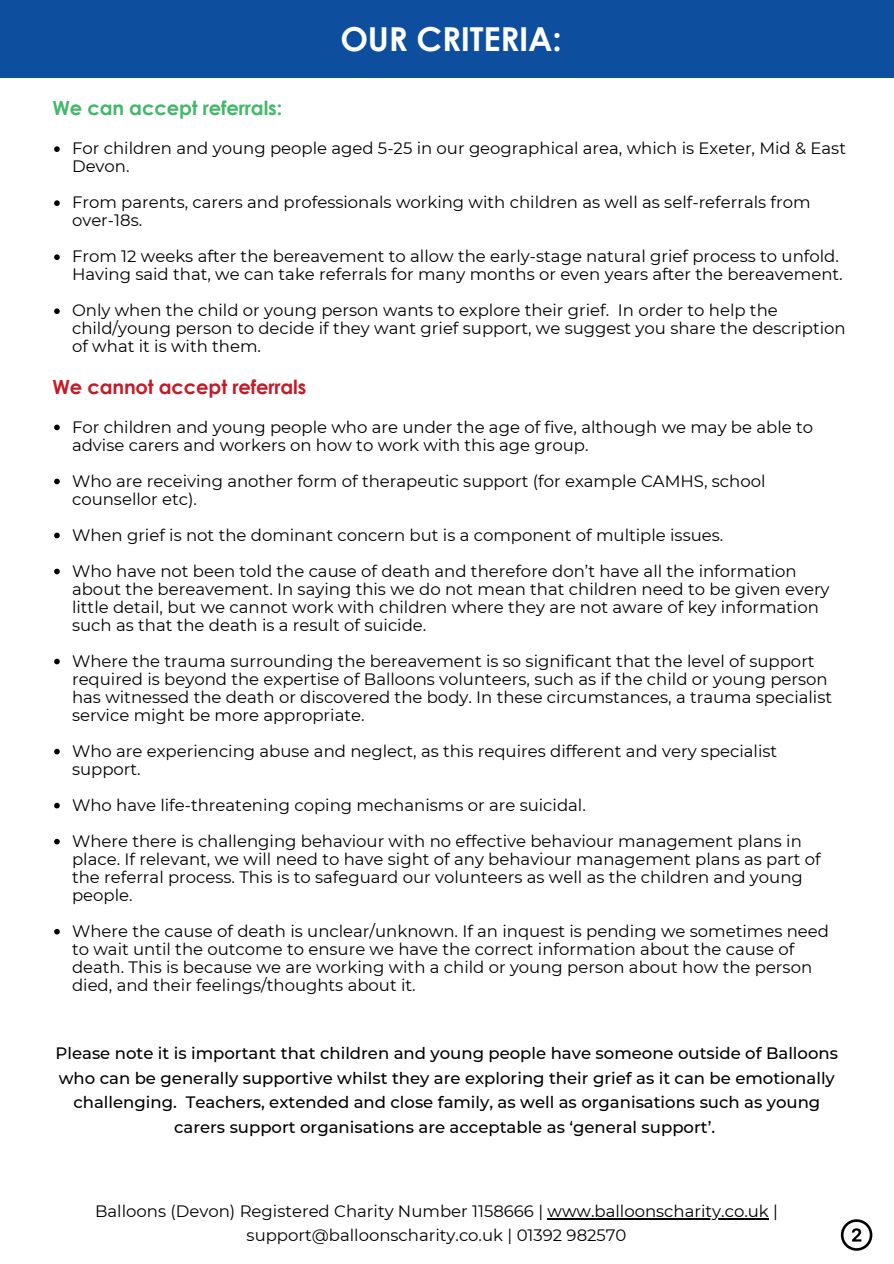
<style>
.page{position:relative;width:894px;height:1264px;background:#fff}
.page>*{position:absolute;margin:0;border:0;box-sizing:border-box;transform-origin:0 0}
.t1{font:700 33px "Century Gothic";letter-spacing:-.01em;color:#fff}
.t2{font:700 19.5px "Century Gothic";letter-spacing:-.01em;color:#c51b29}
.t3{font:700 19.5px "Century Gothic";letter-spacing:-.01em;color:#43b86b}
.t4{font:16.5px/18px "Montserrat";color:#000}
.t5{font:500 16.5px/24.8px "Montserrat";color:#000;text-align:center}
</style>
<div class="page">
<svg style="left:840px;top:1219px;width:32px;height:31px"></svg>
<svg style="left:54px;top:424px;width:6px;height:6px"></svg>
<svg style="left:54px;top:478px;width:6px;height:6px"></svg>
<svg style="left:54px;top:532px;width:6px;height:6px"></svg>
<svg style="left:54px;top:568px;width:6px;height:6px"></svg>
<svg style="left:54px;top:658px;width:6px;height:6px"></svg>
<svg style="left:54px;top:748px;width:6px;height:6px"></svg>
<svg style="left:54px;top:802px;width:6px;height:6px"></svg>
<svg style="left:54px;top:838px;width:6px;height:6px"></svg>
<svg style="left:54px;top:928px;width:6px;height:6px"></svg>
<div style="left:0;top:0;width:893px;height:78px;background:#0d4f9e"></div>
<svg style="left:54px;top:146px;width:6px;height:6px"></svg>
<svg style="left:54px;top:200px;width:6px;height:6px"></svg>
<svg style="left:54px;top:254px;width:6px;height:6px"></svg>
<svg style="left:54px;top:308px;width:6px;height:6px"></svg>
<hr style="left:547px;top:1217px;width:221px;height:2px;background:#000">
<p class="t3" style="left:52px;top:93px;width:231px">We can accept referrals:</p>
<h1 class="t1" style="left:340px;top:14px;width:223px">OUR CRITERIA:</h1>
<p class="t4" style="left:72px;top:139px;width:775px">For children and young people aged 5-25 in our geographical area, which is Exeter, Mid &amp; East<br>Devon.</p>
<p class="t4" style="left:72px;top:193px;width:740px">From parents, carers and professionals working with children as well as self-referrals from over-18s.</p>
<p class="t4" style="left:72px;top:247px;width:772px">From 12 weeks after the bereavement to allow the early-stage natural grief process to unfold.<br>Having said that, we can take referrals for many months or even years after the bereavement.</p>
<p class="t4" style="left:72px;top:301px;width:775px">Only when the child or young person wants to explore their grief. In order to help the child/young person to decide if they want grief support, we suggest you share the description of what it is with them.</p>
<p class="t2" style="left:52px;top:371px;width:255px">We cannot accept referrals</p>
<p class="t4" style="left:72px;top:417px;width:742px">For children and young people who are under the age of five, although we may be able to advise carers and workers on how to work with this age group.</p>
<p class="t4" style="left:72px;top:471px;width:694px">Who are receiving another form of therapeutic support (for example CAMHS, school counsellor etc).</p>
<p class="t4" style="left:72px;top:516px;width:726px;line-height:36px">When grief is not the dominant concern but is a component of multiple issues.<br>Who have not been told the cause of death and therefore don’t have all the information</p>
<p class="t4" style="left:72px;top:579px;width:758px">about the bereavement. In saying this we do not mean that children need to be given every little detail, but we cannot work with children where they are not aware of key information such as that the death is a result of suicide.</p>
<p class="t4" style="left:72px;top:651px;width:761px">Where the trauma surrounding the bereavement is so significant that the level of support required is beyond the expertise of Balloons volunteers, such as if the child or young person has witnessed the death or discovered the body. In these circumstances, a trauma specialist service might be more appropriate.</p>
<p class="t4" style="left:72px;top:741px;width:706px">Who are experiencing abuse and neglect, as this requires different and very specialist support.</p>
<p class="t4" style="left:72px;top:786px;width:731px;line-height:36px">Who have life-threatening coping mechanisms or are suicidal.<br>Where there is challenging behaviour with no effective behaviour management plans in</p>
<p class="t4" style="left:72px;top:849px;width:750px">place. If relevant, we will need to have sight of any behaviour management plans as part of the referral process. This is to safeguard our volunteers as well as the children and young people.</p>
<p class="t4" style="left:72px;top:921px;width:758px">Where the cause of death is unclear/unknown. If an inquest is pending we sometimes need to wait until the outcome to ensure we have the correct information about the cause of death. This is because we are working with a child or young person about how the person died, and their feelings/thoughts about it.</p>
<p class="t5" style="left:56px;top:1039px;width:783px">Please note it is important that children and young people have someone outside of Balloons who can be generally supportive whilst they are exploring their grief as it can be emotionally challenging. Teachers, extended and close family, as well as organisations such as young carers support organisations are acceptable as ‘general support’.</p>
<p class="t4" style="left:95px;top:1198px;width:684px;line-height:23.7px;text-align:center">Balloons (Devon) Registered Charity Number 1158666 | www.balloonscharity.co.uk | support@balloonscharity.co.uk | 01392 982570</p>
</div>
